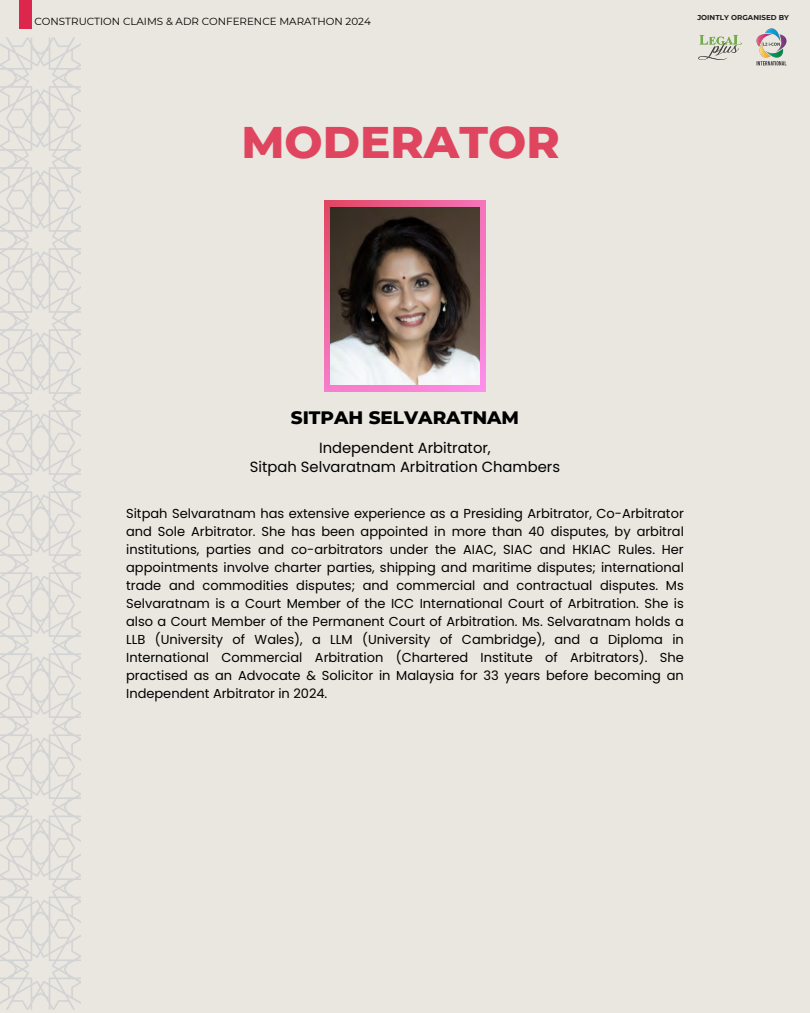
<style>
.page{position:relative;width:810px;height:1013px;background:#fff}
.page>*{position:absolute;margin:0;border:0;box-sizing:border-box;transform-origin:0 0}
.t1{font:800 45.2px "Montserrat";color:#e0455f}
.t2{font:800 18.4px "Montserrat";color:#000}
.t3{font:14.8px/19.9px "Poppins";color:#000;text-align:center}
.t4{font:13px/18px "Poppins";color:#000;text-align:justify}
.t5{font:10.3px "Montserrat";color:#000}
.t6{font:700 7.1px "Montserrat";letter-spacing:.005em;color:#1e1e1e}
</style>
<div class="page">
<div style="left:0;top:0;width:810px;height:1012px;background:#eae7e0"></div>
<svg style="left:0;top:37px;width:81px;height:972px"></svg>
<div style="left:19px;top:0;width:12px;height:28px;background:#dc264c"></div>
<svg style="left:698px;top:35px;width:44px;height:25px"></svg>
<img style="left:756px;top:28px;width:31px;height:38px">
<svg style="left:324px;top:201px;width:162px;height:190px"></svg>
<img style="left:330px;top:207px;width:150px;height:177px">
<p class="t5" style="left:34px;top:15px;width:338px">CONSTRUCTION CLAIMS &amp; ADR CONFERENCE MARATHON 2024</p>
<h1 class="t1" style="left:242px;top:114px;width:320px">MODERATOR</h1>
<p class="t6" style="left:697px;top:13px;width:93px">JOINTLY ORGANISED BY</p>
<h2 class="t2" style="left:291px;top:406px;width:230px">SITPAH SELVARATNAM</h2>
<p class="t3" style="left:250px;top:437px;width:312px">Independent Arbitrator,<br>Sitpah Selvaratnam Arbitration Chambers</p>
<p class="t4" style="left:126px;top:504px;width:559px">Sitpah Selvaratnam has extensive experience as a Presiding Arbitrator, Co-Arbitrator and Sole Arbitrator. She has been appointed in more than 40 disputes, by arbitral institutions, parties and co-arbitrators under the AIAC, SIAC and HKIAC Rules. Her appointments involve charter parties, shipping and maritime disputes; international trade and commodities disputes; and commercial and contractual disputes. Ms Selvaratnam is a Court Member of the ICC International Court of Arbitration. She is also a Court Member of the Permanent Court of Arbitration. Ms. Selvaratnam holds a LLB (University of Wales), a LLM (University of Cambridge), and a Diploma in International Commercial Arbitration (Chartered Institute of Arbitrators). She practised as an Advocate &amp; Solicitor in Malaysia for 33 years before becoming an Independent Arbitrator in 2024.</p>
</div>
